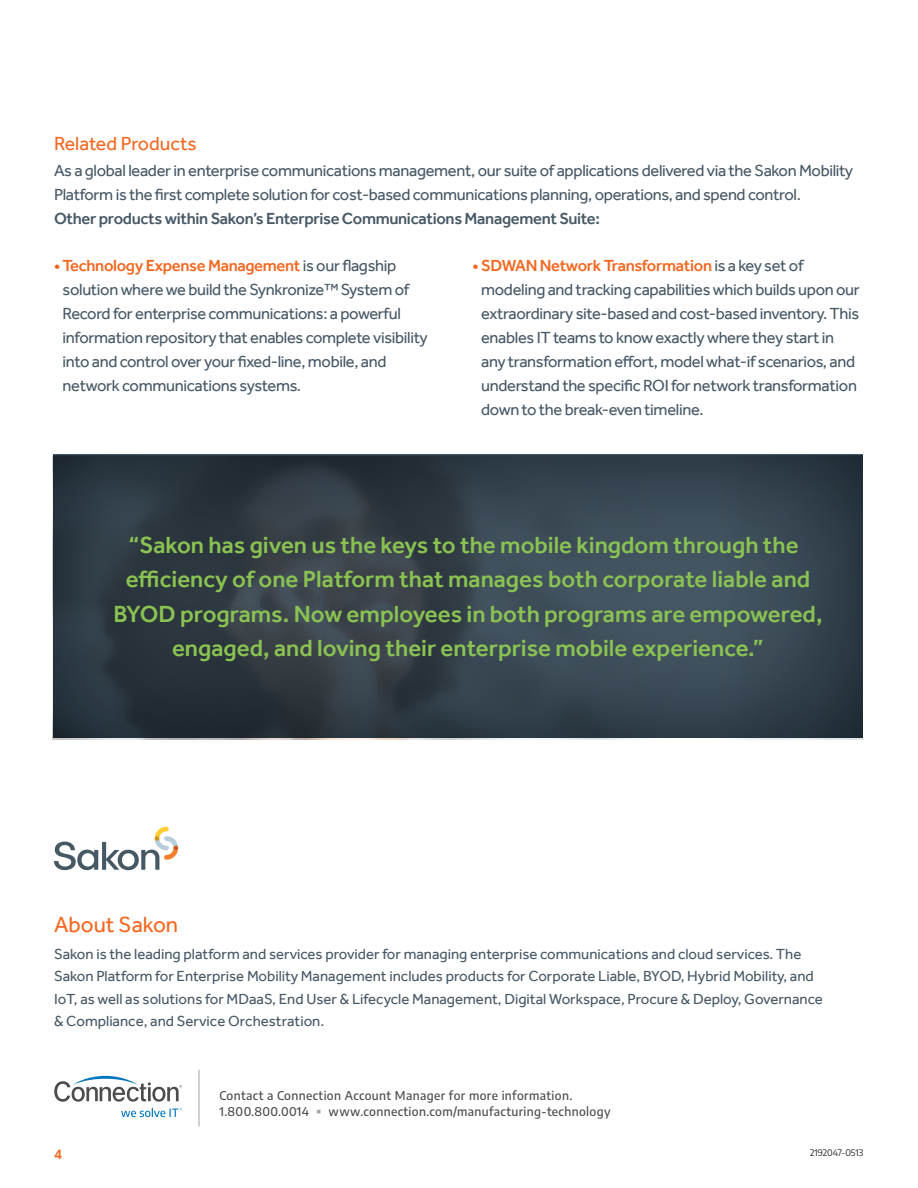
<style>
.page{position:relative;width:918px;height:1188px;background:#fff}
.page>*{position:absolute;margin:0;border:0;box-sizing:border-box;transform-origin:0 0}
.t1{font:500 24px/34.5px "Effra";color:#8ac352;text-align:center}
.t2{font:22.5px "Effra";color:#f36821}
.t3{font:19.5px "Effra";color:#f36821}
.t4{font:16.5px/24px "Effra";letter-spacing:-.02em;color:#475865}
.t5{font:15px/22.5px "Effra";color:#475865}
.t6{font:500 15px "Effra";color:#f36821}
.Cobrand_CTA{font:500 12px "Encode Sans";letter-spacing:.03em;color:#4b4c4d}
.t7{font:9px "Encode Sans";color:#231f20}
.s1{font-weight:500}
.s2{font-weight:500;color:#f36821}
.s3{color:#a3a4a8}
</style>
<div class="page">
<svg style="left:54px;top:827px;width:124px;height:43px"></svg>
<svg style="left:52px;top:455px;width:811px;height:284px;background:#33404a"></svg>
<svg style="left:54px;top:1076px;width:128px;height:26px"></svg>
<svg style="left:121px;top:1108px;width:61px;height:9px"></svg>
<hr style="left:199px;top:1070px;width:1px;height:57px;background:#a3a4a8">
<p class="t3" style="left:54px;top:132px;width:144px">Related Products</p>
<p class="t4" style="left:54px;top:158px;width:801px">As a global leader in enterprise communications management, our suite of applications delivered via the Sakon Mobility<br>Platform is the first complete solution for cost-based communications planning, operations, and spend control.<br><span class="s1">Other products within Sakon’s Enterprise Communications Management Suite:</span></p>
<p class="t4" style="left:63px;top:254px;width:367px;text-indent:-9px"><span class="s2">• Technology Expense Management</span> is our flagship solution where we build the Synkronize™ System of Record for enterprise communications: a powerful information repository that enables complete visibility into and control over your fixed-line, mobile, and network communications systems.</p>
<p class="t4" style="left:481px;top:254px;width:380px;text-indent:-9px"><span class="s2">• SDWAN Network Transformation</span> is a key set of modeling and tracking capabilities which builds upon our extraordinary site-based and cost-based inventory. This enables IT teams to know exactly where they start in any transformation effort, model what-if scenarios, and understand the specific ROI for network transformation down to the break-even timeline.</p>
<p class="t1" style="left:113px;top:527px;width:711px">“Sakon has given us the keys to the mobile kingdom through the efficiency of one Platform that manages both corporate liable and BYOD programs. Now employees in both programs are empowered, engaged, and loving their enterprise mobile experience.”</p>
<p class="t2" style="left:54px;top:911px;width:126px">About Sakon</p>
<p class="t5" style="left:54px;top:942px;width:770px">Sakon is the leading platform and services provider for managing enterprise communications and cloud services. The Sakon Platform for Enterprise Mobility Management includes products for Corporate Liable, BYOD, Hybrid Mobility, and IoT, as well as solutions for MDaaS, End User &amp; Lifecycle Management, Digital Workspace, Procure &amp; Deploy, Governance &amp; Compliance, and Service Orchestration.</p>
<p class="t6" style="left:54px;top:1146px;width:10px">4</p>
<p class="Cobrand_CTA" style="left:219px;top:1087px;width:354px">Contact a Connection Account Manager for more information.</p>
<p class="Cobrand_CTA" style="left:219px;top:1103px;width:393px">1.800.800.0014 <span class="s3">▪</span> www.connection.com/manufacturing-technology</p>
<p class="t7" style="left:810px;top:1146px;width:55px">2192047-0513</p>
</div>
